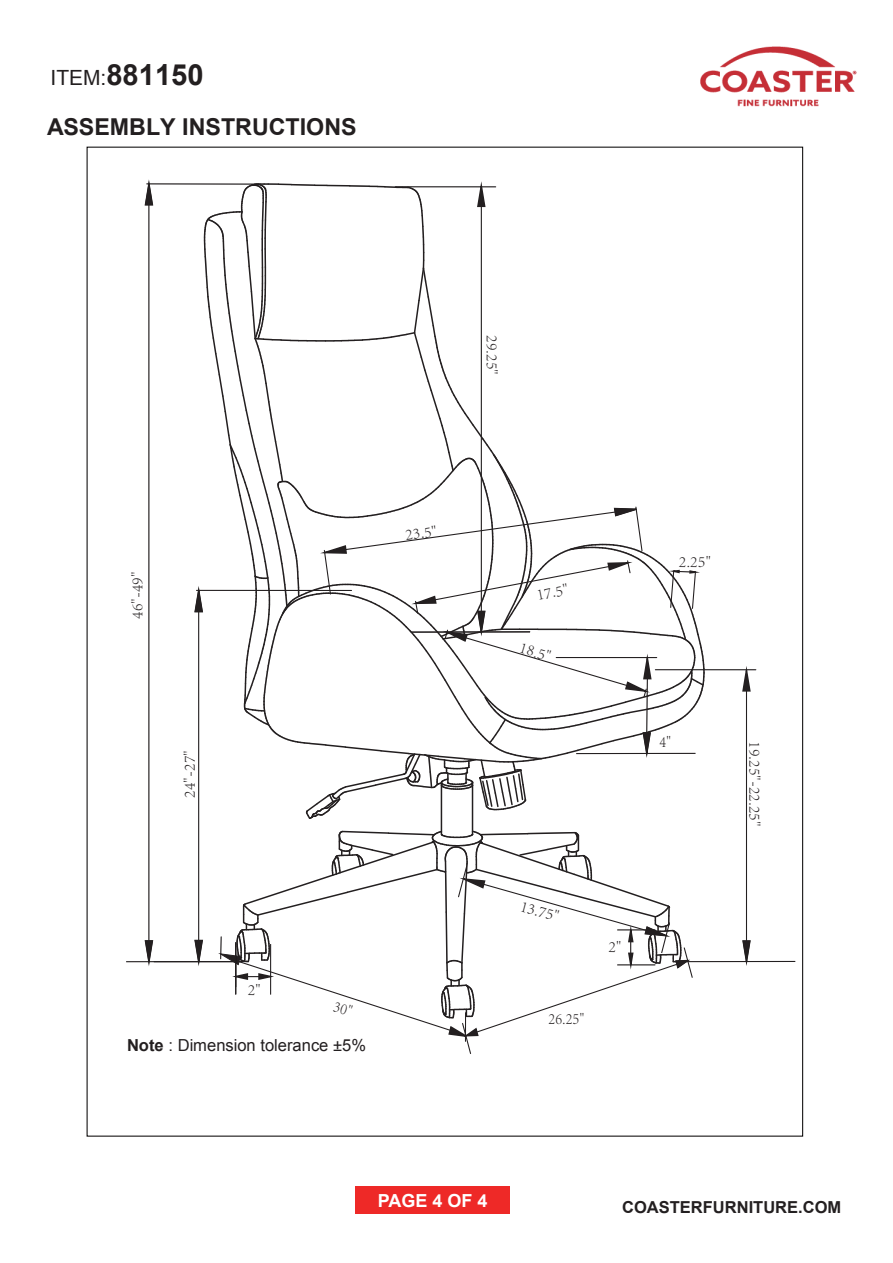
<style>
.page{position:relative;width:893px;height:1263px;background:#fff}
.page>*{position:absolute;margin:0;border:0;box-sizing:border-box;transform-origin:0 0}
.t1{font:700 29.1px "Arial";color:#231f20}
.t2{font:700 23.25px "Arial";color:#231f20}
.t3{font:700 18px "Arial";color:#fff}
.t4{font:16.5px "Arial";color:#231f20}
.t5{font:700 16.5px "Arial";color:#231f20}
.t6{font:300 16.2px "Adobe Song Std";color:#231f20}
.t7{font:300 16.2px "Adobe Song Std";color:#231f20;scale:.91 1}
.s1{font-weight:400;font-size:21px}
.s2{font-weight:700}
</style>
<div class="page">
<img style="left:700px;top:46px;width:157px;height:61px">
<div style="left:356px;top:1186px;width:154px;height:28px;background:#ee2927"></div>
<hr style="left:441px;top:782px;width:1px;height:52px;background:#231f20">
<hr style="left:472px;top:782px;width:1px;height:52px;background:#231f20">
<hr style="left:198px;top:612px;width:1px;height:328px;background:#231f20">
<hr style="left:148px;top:205px;width:1px;height:736px;background:#231f20">
<hr style="left:655px;top:669px;width:101px;height:1px;background:#231f20">
<hr style="left:746px;top:690px;width:1px;height:251px;background:#231f20">
<svg style="left:741px;top:666px;width:10px;height:26px"></svg>
<svg style="left:144px;top:179px;width:561px;height:641px"></svg>
<svg style="left:126px;top:829px;width:669px;height:225px"></svg>
<h1 class="t1" style="left:51px;top:56px;width:155px"><span class="s1">ITEM:</span>881150</h1>
<h2 class="t2" style="left:47px;top:111px;width:311px">ASSEMBLY INSTRUCTIONS</h2>
<p class="t6" style="left:501px;top:335px;width:41px;rotate:90deg">"52.92</p>
<p class="t6" style="left:128px;top:619px;width:49px;rotate:-90deg">46"-49"</p>
<p class="t6" style="left:180px;top:798px;width:49px;rotate:-90deg">24"-27"</p>
<p class="t6" style="left:404px;top:526px;width:33px;rotate:-8deg">23.5"</p>
<p class="t4" style="left:127px;top:1034px;width:241px"><span class="s2">Note</span> : Dimension tolerance ±5%</p>
<p class="t6" style="left:535px;top:586px;width:33px;rotate:-11deg">17.5"</p>
<p class="t6" style="left:523px;top:638px;width:33px;rotate:17deg">18.5"</p>
<p class="t6" style="left:523px;top:897px;width:41px;rotate:15deg">13.75"</p>
<p class="t7" style="left:548px;top:1009px;width:41px">26.25"</p>
<p class="t6" style="left:679px;top:552px;width:33px;rotate:1deg">2.25"</p>
<p class="t7" style="left:659px;top:733px;width:15px">4"</p>
<p class="t6" style="left:764px;top:741px;width:87px;rotate:90deg">"52.22-"52.91</p>
<p class="t3" style="left:378px;top:1189px;width:111px">PAGE 4 OF 4</p>
<p class="t5" style="left:622px;top:1196px;width:221px">COASTERFURNITURE.COM</p>
</div>
